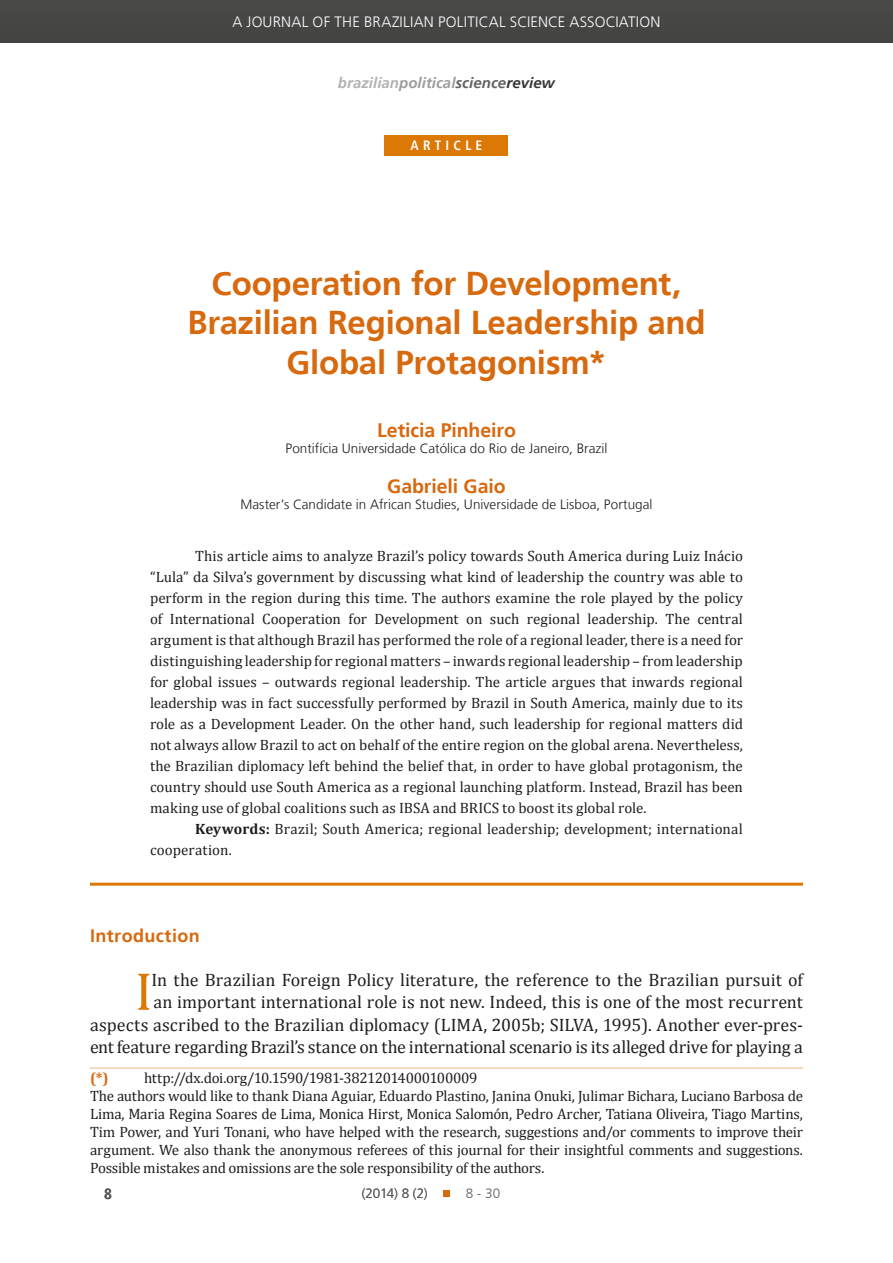
<style>
.page{position:relative;width:893px;height:1263px;background:#fff}
.page>*{position:absolute;margin:0;border:0;box-sizing:border-box;transform-origin:0 0}
.t1{font:54px "Cambria";color:#dc7805}
.t2{font:700 33px/39.6px "Frutiger LT";letter-spacing:-.005em;color:#d7690f;text-align:center}
.t3{font:700 19.5px "Frutiger LT";letter-spacing:-.005em;color:#d7690f}
.t4{font:18px/22.5px "Cambria";letter-spacing:-.005em;color:#1e1e1e;text-align:right}
.t5{font:700 18px "Frutiger LT";letter-spacing:.025em;color:#d7690f}
.t6{font:15px/21px "Cambria";letter-spacing:-.01em;color:#1e1e1e}
.t7{font:300 15px "Frutiger LT";letter-spacing:.015em;color:#fff}
.t8{font:italic 700 15px "Frutiger LT";letter-spacing:.005em;color:#b3b2b2}
.t9{font:700 15px "Cambria";color:#d7690f}
.t10{font:700 condensed 15px "Frutiger LT";color:#57595c}
.t11{font:300 13.5px "Frutiger LT";color:#1e1e1e}
.t12{font:300 13.5px "Frutiger LT";letter-spacing:-.025em;color:#57595c}
.t13{font:700 condensed 13.5px "Frutiger LT";letter-spacing:.315em;color:#fff}
.s1{color:#9d9d9c}
.s2{color:#616161}
.s3{color:#353535}
.s4{font-weight:700}
</style>
<div class="page">
<div style="left:0;top:0;width:893px;height:42px;background:#474645"></div>
<div style="left:385px;top:135px;width:123px;height:20px;background:#dc7805"></div>
<hr style="left:90px;top:883px;width:713px;height:3px;background:#dc7805">
<hr style="left:90px;top:1068px;width:713px;height:1px;background:#ebb685">
<svg style="left:443px;top:1190px;width:6px;height:6px"></svg>
<p class="t7" style="left:232px;top:13px;width:430px">A JOURNAL OF THE BRAZILIAN POLITICAL SCIENCE ASSOCIATION</p>
<p class="t8" style="left:338px;top:74px;width:218px">brazilian<span class="s1">political</span><span class="s2">science</span><span class="s3">review</span></p>
<p class="t13" style="left:411px;top:138px;width:73px">ARTICLE</p>
<h2 class="t2" style="left:187px;top:264px;width:520px">Cooperation for Development,<br>Brazilian Regional Leadership and<br>Global Protagonism*</h2>
<h3 class="t3" style="left:377px;top:419px;width:140px">Leticia Pinheiro</h3>
<p class="t11" style="left:286px;top:441px;width:323px">Pontifícia Universidade Católica do Rio de Janeiro, Brazil</p>
<h3 class="t3" style="left:387px;top:475px;width:120px">Gabrieli Gaio</h3>
<p class="t11" style="left:240px;top:497px;width:414px">Master’s Candidate in African Studies, Universidade de Lisboa, Portugal</p>
<p class="t6" style="left:150px;top:545px;width:594px;text-align:justify;text-indent:45px">This article aims to analyze Brazil’s policy towards South America during Luiz Inácio “Lula” da Silva’s government by discussing what kind of leadership the country was able to perform in the region during this time. The authors examine the role played by the policy of International Cooperation for Development on such regional leadership. The central argument is that although Brazil has performed the role of a regional leader, there is a need for distinguishing leadership for regional matters – inwards regional leadership – from leadership for global issues – outwards regional leadership. The article argues that inwards regional leadership was in fact successfully performed by Brazil in South America, mainly due to its role as a Development Leader. On the other hand, such leadership for regional matters did not always allow Brazil to act on behalf of the entire region on the global arena. Nevertheless, the Brazilian diplomacy left behind the belief that, in order to have global protagonism, the country should use South America as a regional launching platform. Instead, Brazil has been making use of global coalitions such as IBSA and BRICS to boost its global role.</p>
<p class="t6" style="left:150px;top:818px;width:594px;text-indent:45px"><span class="s4">Keywords:</span> Brazil; South America; regional leadership; development; international cooperation.</p>
<p class="t5" style="left:90px;top:925px;width:111px">Introduction</p>
<h1 class="t1" style="left:135px;top:959px;width:19px">I</h1>
<p class="t4" style="left:90px;top:968px;width:714px">In the Brazilian Foreign Policy literature, the reference to the Brazilian pursuit of<br>an important international role is not new. Indeed, this is one of the most recurrent<br>aspects ascribed to the Brazilian diplomacy (LIMA, 2005b; SILVA, 1995). Another ever-pres&shy;ent feature regarding Brazil’s stance on the international scenario is its alleged drive for playing a</p>
<p class="t9" style="left:90px;top:1067px;width:20px">(*)</p>
<p class="t6" style="left:90px;top:1069px;width:714px;line-height:18px;text-indent:54px">http://dx.doi.org/10.1590/1981-38212014000100009<br>The authors would like to thank Diana Aguiar, Eduardo Plastino, Janina Onuki, Julimar Bichara, Luciano Barbosa de Lima, Maria Regina Soares de Lima, Monica Hirst, Monica Salomón, Pedro Archer, Tatiana Oliveira, Tiago Martins, Tim Power, and Yuri Tonani, who have helped with the research, suggestions and/or comments to improve their argument. We also thank the anonymous referees of this journal for their insightful comments and suggestions.<br>Possible mistakes and omissions are the sole responsibility of the authors.</p>
<p class="t10" style="left:104px;top:1185px;width:9px">8</p>
<p class="t12" style="left:362px;top:1186px;width:67px">(2014) 8 (2)</p>
<p class="t12" style="left:466px;top:1186px;width:36px">8 - 30</p>
</div>
